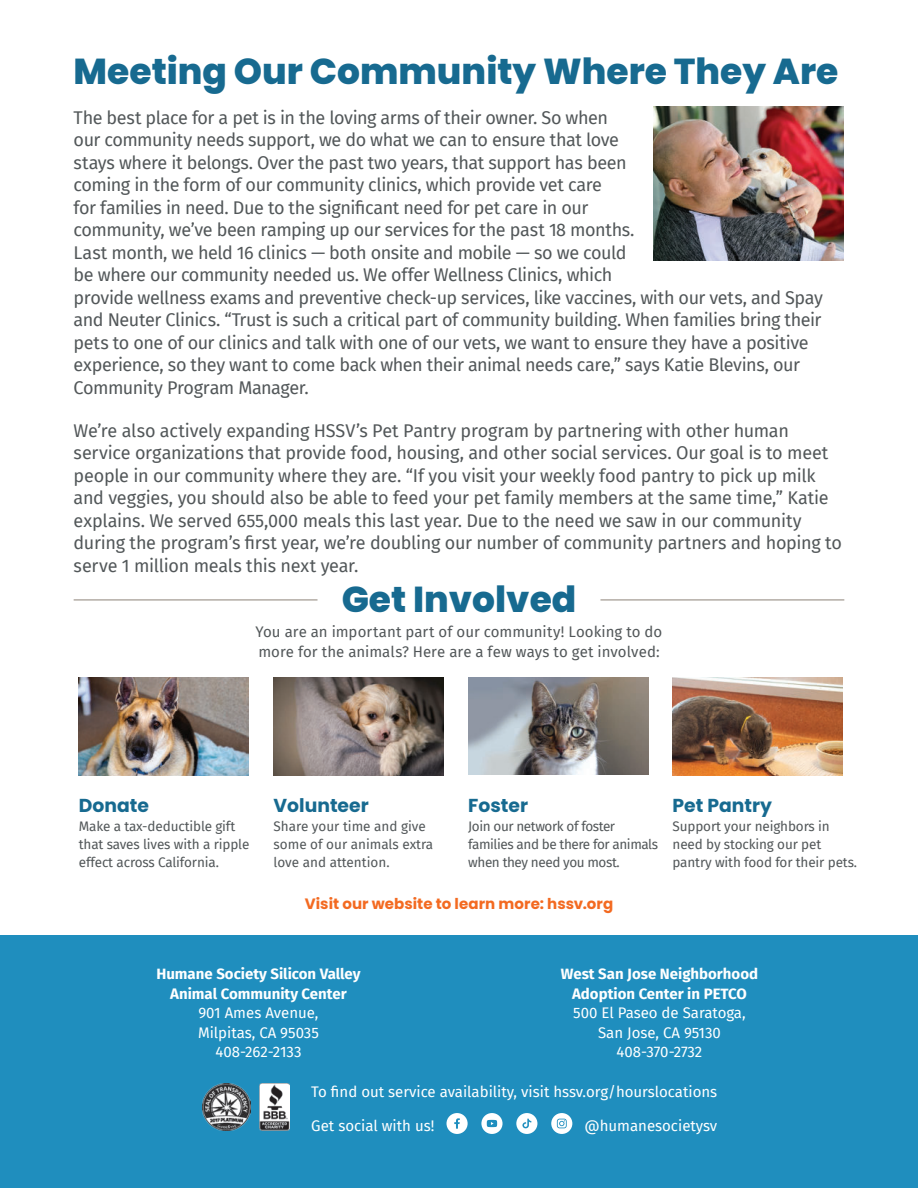
<style>
.page{position:relative;width:918px;height:1188px;background:#fff}
.page>*{position:absolute;margin:0;border:0;box-sizing:border-box;transform-origin:0 0}
.t1{font:800 36px "Poppins";color:#176a90}
.t2{font:700 18.75px "Poppins";color:#176a90}
.t3{font:18px/22.5px "Fira Sans";letter-spacing:-.02em;color:#525759}
.t4{font:15px/19.5px "Fira Sans";color:#fff;text-align:center}
.t5{font:15px/19.5px "Fira Sans";letter-spacing:.005em;color:#525759}
.t6{font:700 15px/19.5px "Fira Sans";color:#fff;text-align:center}
.t7{font:700 15px "Poppins";letter-spacing:.005em;color:#f36a21}
.t8{font:13.5px/18px "Fira Sans";letter-spacing:-.01em;color:#525759}
.t9{font:13.5px/18px "Fira Sans";letter-spacing:-.03em;color:#525759}
</style>
<div class="page">
<div style="left:0;top:935px;width:918px;height:253px;background:#1f8ebe"></div>
<img style="left:203px;top:1083px;width:47px;height:48px">
<img style="left:259px;top:1083px;width:30px;height:48px">
<svg style="left:447px;top:1113px;width:21px;height:21px"></svg>
<svg style="left:481px;top:1113px;width:22px;height:21px"></svg>
<svg style="left:516px;top:1113px;width:21px;height:21px"></svg>
<svg style="left:551px;top:1113px;width:21px;height:21px"></svg>
<img style="left:654px;top:107px;width:189px;height:154px">
<hr style="left:74px;top:599px;width:244px;height:2px;background:#b3aca5">
<hr style="left:600px;top:599px;width:244px;height:2px;background:#b3aca5">
<img style="left:79px;top:678px;width:170px;height:98px">
<img style="left:673px;top:678px;width:170px;height:98px">
<img style="left:468px;top:678px;width:181px;height:97px">
<img style="left:274px;top:678px;width:170px;height:98px">
<h1 class="t1" style="left:74px;top:55px;width:766px">Meeting Our Community Where They Are</h1>
<p class="t3" style="left:74px;top:106px;width:751px">The best place for a pet is in the loving arms of their owner. So when<br>our community needs support, we do what we can to ensure that love<br>stays where it belongs. Over the past two years, that support has been<br>coming in the form of our community clinics, which provide vet care<br>for families in need. Due to the significant need for pet care in our<br>community, we’ve been ramping up our services for the past 18 months.<br>Last month, we held 16 clinics — both onsite and mobile — so we could<br>be where our community needed us. We offer Wellness Clinics, which<br>provide wellness exams and preventive check-up services, like vaccines, with our vets, and Spay and Neuter Clinics. “Trust is such a critical part of community building. When families bring their pets to one of our clinics and talk with one of our vets, we want to ensure they have a positive experience, so they want to come back when their animal needs care,” says Katie Blevins, our Community Program Manager.</p>
<p class="t3" style="left:74px;top:419px;width:770px">We’re also actively expanding HSSV’s Pet Pantry program by partnering with other human service organizations that provide food, housing, and other social services. Our goal is to meet people in our community where they are. “If you visit your weekly food pantry to pick up milk and veggies, you should also be able to feed your pet family members at the same time,” Katie explains. We served 655,000 meals this last year. Due to the need we saw in our community during the program’s first year, we’re doubling our number of community partners and hoping to serve 1 million meals this next year.</p>
<h1 class="t1" style="left:342px;top:583px;width:236px">Get Involved</h1>
<p class="t5" style="left:256px;top:622px;width:408px">You are an important part of our community! Looking to do more for the animals? Here are a few ways to get involved:</p>
<p class="t2" style="left:79px;top:797px;width:72px">Donate</p>
<p class="t2" style="left:274px;top:797px;width:97px">Volunteer</p>
<p class="t2" style="left:468px;top:797px;width:61px">Foster</p>
<p class="t2" style="left:673px;top:797px;width:101px">Pet Pantry</p>
<p class="t8" style="left:79px;top:817px;width:172px">Make a tax-deductible gift that saves lives with a ripple effect across California.</p>
<p class="t8" style="left:274px;top:817px;width:161px">Share your time and give some of our animals extra love and attention.</p>
<p class="t9" style="left:468px;top:817px;width:191px">Join our network of foster families and be there for animals when they need you most.</p>
<p class="t7" style="left:305px;top:897px;width:310px">Visit our website to learn more: hssv.org</p>
<p class="t8" style="left:673px;top:817px;width:186px">Support your neighbors in need by stocking our pet pantry with food for their pets.</p>
<p class="t6" style="left:156px;top:964px;width:206px">Humane Society Silicon Valley<br>Animal Community Center</p>
<p class="t4" style="left:198px;top:1003px;width:122px">901 Ames Avenue,<br>Milpitas, CA 95035<br>408-262-2133</p>
<p class="t6" style="left:561px;top:964px;width:199px">West San Jose Neighborhood<br>Adoption Center in PETCO</p>
<p class="t4" style="left:573px;top:1003px;width:174px">500 El Paseo de Saratoga,<br>San Jose, CA 95130<br>408-370-2732</p>
<p class="t4" style="left:311px;top:1082px;width:408px">To find out service availability, visit hssv.org/hourslocations</p>
<p class="t4" style="left:311px;top:1116px;width:125px">Get social with us!</p>
<p class="t4" style="left:584px;top:1116px;width:134px">@humanesocietysv</p>
</div>
